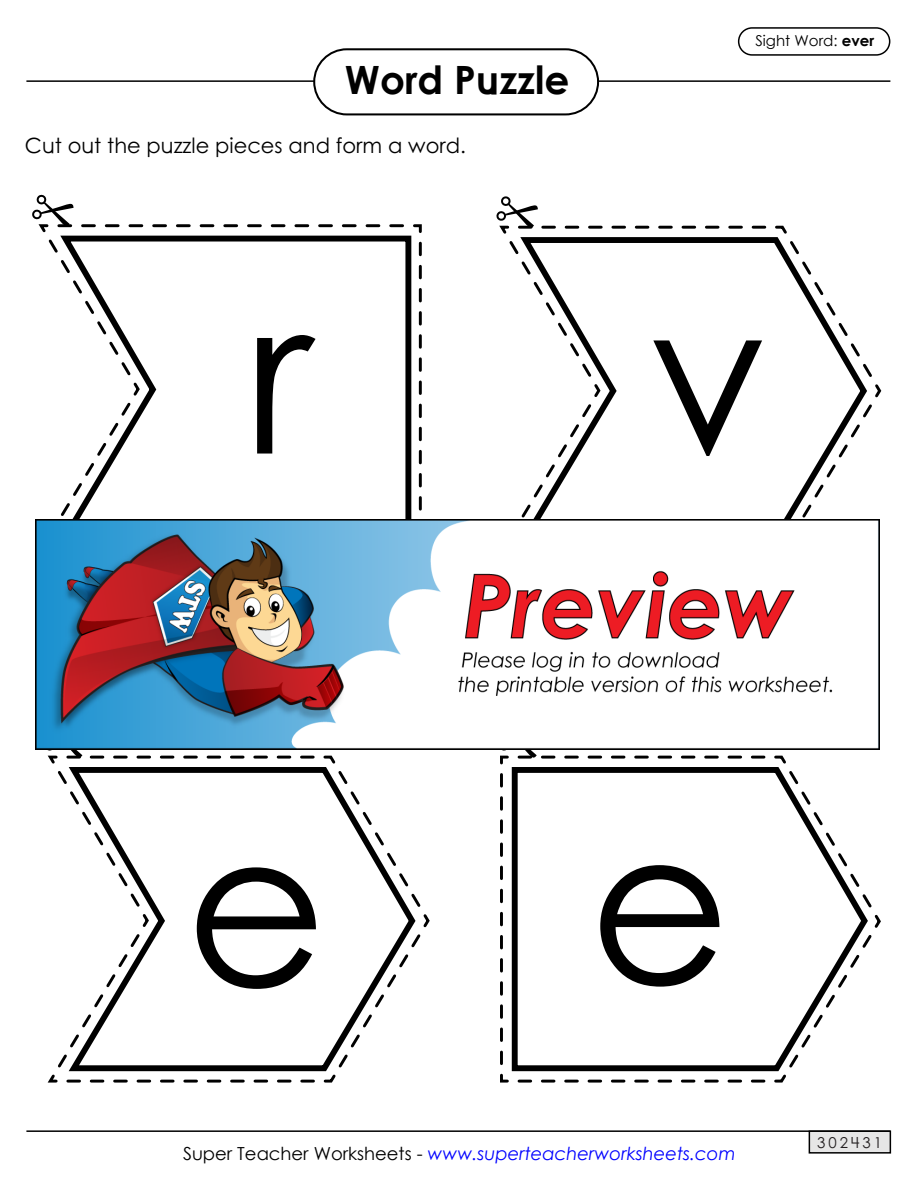
<style>
.page{position:relative;width:918px;height:1188px;background:#fff}
.page>*{position:absolute;margin:0;border:0;box-sizing:border-box;transform-origin:0 0}
.t1{font:217.5px "Century STW4";color:#000}
.t2{font:700 39px "Century STW4";color:#000}
.t3{font:21px "Century STW4";color:#000}
.t4{font:italic 18px "Century Gothic 2";color:#00f}
.t5{font:15px "Century Gothic 2";color:#000}
.t6{font:15px "Century STW4";letter-spacing:.2em;color:#231f20}
.s1{font-weight:700}
.s2{font-style:normal;color:#000}
</style>
<div class="page">
<div style="left:738px;top:27px;width:152px;height:29px;border:2px solid #000;border-radius:14px"></div>
<div style="left:809px;top:1130px;width:82px;height:24px;background:#e6e6e6;border:2px solid #000"></div>
<hr style="left:26px;top:1130px;width:864px;height:2px;background:#000">
<hr style="left:26px;top:80px;width:864px;height:2px;background:#000">
<div style="left:314px;top:49px;width:284px;height:65px;background:#fff;border-radius:33px"></div>
<div style="left:313px;top:48px;width:286px;height:67px;border:2px solid #000;border-radius:33px"></div>
<svg style="left:500px;top:726px;width:381px;height:357px"></svg>
<svg style="left:509px;top:764px;width:362px;height:310px"></svg>
<svg style="left:32px;top:195px;width:390px;height:324px"></svg>
<svg style="left:47px;top:750px;width:383px;height:333px"></svg>
<svg style="left:496px;top:196px;width:386px;height:358px"></svg>
<img style="left:35px;top:519px;width:844px;height:231px">
<h2 class="t2" style="left:345px;top:51px;width:226px">Word Puzzle</h2>
<p class="t3" style="left:25px;top:131px;width:443px">Cut out the puzzle pieces and form a word.</p>
<h1 class="t1" style="left:246px;top:223px;width:67px">r</h1>
<p class="t5" style="left:755px;top:30px;width:120px">Sight Word: <span class="s1">ever</span></p>
<h1 class="t1" style="left:648px;top:225px;width:122px">v</h1>
<h1 class="t1" style="left:186px;top:755px;width:143px">e</h1>
<h1 class="t1" style="left:589px;top:753px;width:143px">e</h1>
<p class="t4" style="left:183px;top:1141px;width:554px"><span class="s2">Super Teacher Worksheets -</span> www.superteacherworksheets.com</p>
<p class="t6" style="left:817px;top:1132px;width:66px">302431</p>
</div>
